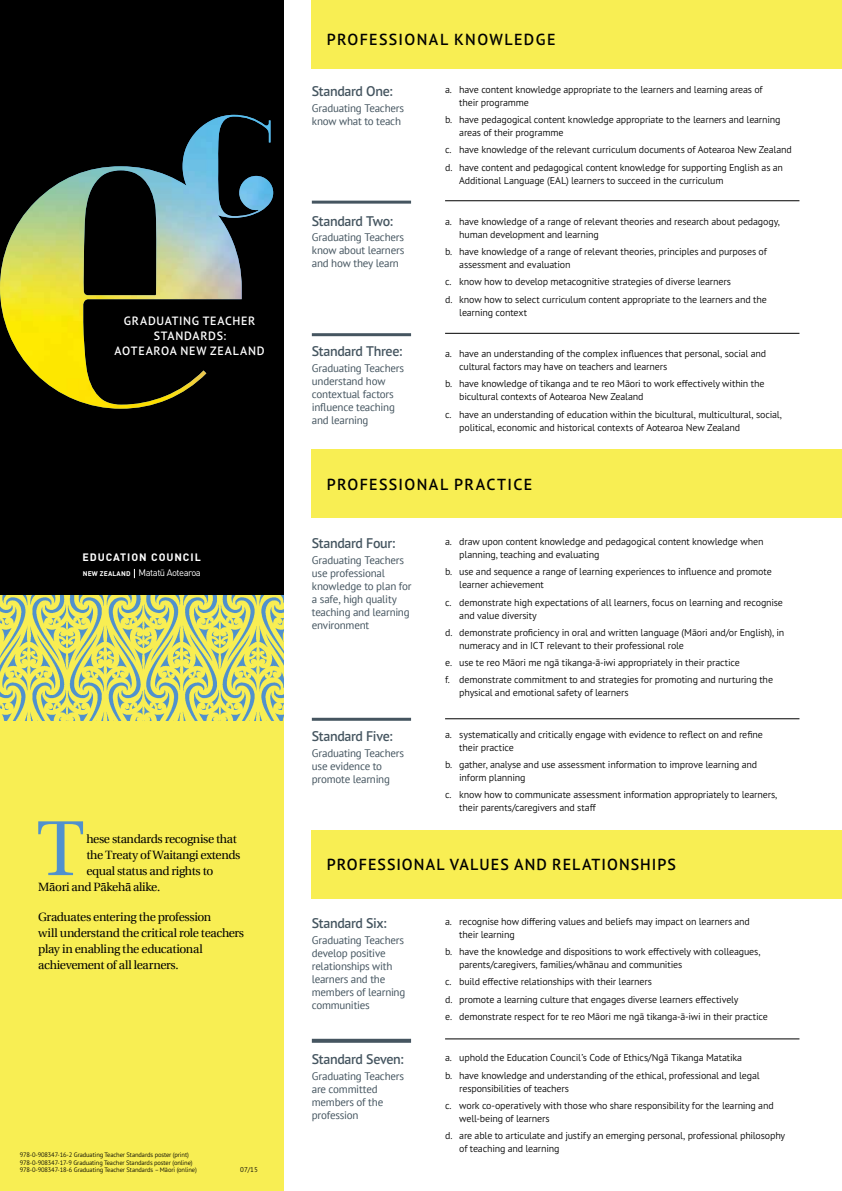
<style>
.page{position:relative;width:842px;height:1191px;background:#fff}
.page>*{position:absolute;margin:0;border:0;box-sizing:border-box;transform-origin:0 0}
.t1{font:77.7px "Utopia";color:#5091cd}
.t2{font:600 16px "PT Sans Pro";letter-spacing:.08em;color:#000}
.t3{font:600 14px "PT Sans Pro";color:#455560}
.t4{font:12px/16px "Utopia Maori Regular";letter-spacing:-.03em;color:#000}
.t5{font:600 12px/15px "PT Sans Pro";letter-spacing:.06em;color:#fff;text-align:center}
.t6{font:11px/13px "PT Sans";letter-spacing:-.02em;color:#455560}
.t7{font:700 10.6px "DIN";letter-spacing:.09em;color:#fff}
.t8{font:300 10px/13px "PT Sans Pro";letter-spacing:-.015em;color:#000}
.t9{font:9.4px "DIN";letter-spacing:-.05em;color:#fff}
.t10{font:300 7px "PT Sans Pro";color:#000}
.t11{font:300 6.5px/7.5px "PT Sans Pro";letter-spacing:-.02em;color:#000}
.s1{font-weight:700;font-size:6.7px}
</style>
<div class="page">
<div style="left:312px;top:0;width:530px;height:68px;background:#f8ee53"></div>
<div style="left:312px;top:449px;width:530px;height:68px;background:#f8ee53"></div>
<div style="left:0;top:0;width:283px;height:595px;background:#000"></div>
<div style="left:0;top:595px;width:283px;height:596px;background:#f8ee53"></div>
<img style="left:0;top:115px;width:273px;height:294px">
<hr style="left:312px;top:201px;width:99px;height:3px;background:#455560">
<hr style="left:312px;top:333px;width:99px;height:3px;background:#455560">
<hr style="left:445px;top:201px;width:354px;height:1px;background:#000">
<hr style="left:445px;top:333px;width:354px;height:1px;background:#000">
<hr style="left:312px;top:718px;width:99px;height:3px;background:#455560">
<hr style="left:445px;top:718px;width:354px;height:1px;background:#000">
<svg style="left:312px;top:1038px;width:99px;height:4px"></svg>
<hr style="left:445px;top:1038px;width:354px;height:1px;background:#000">
<div style="left:312px;top:830px;width:530px;height:68px;background:#f8ee53"></div>
<img style="left:0;top:595px;width:283px;height:126px">
<p class="t5" style="left:115px;top:313px;width:152px">GRADUATING TEACHER<br>STANDARDS:<br>AOTEAROA NEW ZEALAND</p>
<p class="t7" style="left:82px;top:550px;width:120px">EDUCATION COUNCIL</p>
<p class="t9" style="left:83px;top:567px;width:120px"><span class="s1">NEW ZEALAND</span> matat¯u aotearoa</p>
<h1 class="t1" style="left:37px;top:806px;width:50px">T</h1>
<p class="t4" style="left:86px;top:831px;width:152px">hese standards recognise that</p>
<p class="t4" style="left:86px;top:847px;width:156px">the Treaty of Waitangi extends</p>
<p class="t4" style="left:86px;top:863px;width:129px">equal status and rights to</p>
<p class="t4" style="left:38px;top:879px;width:123px">Māori and Pākehā alike.</p>
<p class="t4" style="left:38px;top:909px;width:207px">Graduates entering the profession<br>will understand the critical role teachers play in enabling the educational achievement of all learners.</p>
<p class="t11" style="left:20px;top:1151px;width:178px">978-0-908347-16-2 Graduating Teacher Standards poster (print)<br>978-0-908347-17-9 Graduating Teacher Standards poster (online)<br>978-0-908347-18-6 Graduating Teacher Standards – Māori (online)</p>
<p class="t10" style="left:240px;top:1164px;width:19px">07/15</p>
<h2 class="t2" style="left:327px;top:29px;width:230px">PROFESSIONAL KNOWLEDGE</h2>
<h3 class="t3" style="left:312px;top:82px;width:82px">STANDARD ONE:</h3>
<p class="t6" style="left:312px;top:101px;width:94px">Graduating Teachers know what to teach</p>
<h3 class="t3" style="left:312px;top:211px;width:82px">STANDARD TWO:</h3>
<p class="t6" style="left:312px;top:231px;width:94px;text-align:justify">Graduating Teachers know about learners and how they learn</p>
<h3 class="t3" style="left:312px;top:342px;width:92px">STANDARD THREE:</h3>
<p class="t6" style="left:312px;top:361px;width:94px">Graduating Teachers understand how contextual factors influence teaching and learning</p>
<p class="t8" style="left:459px;top:82px;width:305px;text-indent:-14px">a. have content knowledge appropriate to the learners and learning areas of their programme</p>
<p class="t8" style="left:459px;top:113px;width:323px;text-indent:-14px">b. have pedagogical content knowledge appropriate to the learners and learning areas of their programme</p>
<p class="t8" style="left:445px;top:141px;width:348px;line-height:17.2px">c. have knowledge of the relevant curriculum documents of Aotearoa New Zealand d. have content and pedagogical content knowledge for supporting English as an</p>
<p class="t8" style="left:459px;top:173px;width:266px">Additional Language (EAL) learners to succeed in the curriculum</p>
<p class="t8" style="left:459px;top:215px;width:322px;text-indent:-14px">a. have knowledge of a range of relevant theories and research about pedagogy, human development and learning</p>
<p class="t8" style="left:459px;top:245px;width:309px;text-indent:-14px">b. have knowledge of a range of relevant theories, principles and purposes of assessment and evaluation</p>
<p class="t8" style="left:445px;top:273px;width:323px;line-height:17.2px">c. know how to develop metacognitive strategies of diverse learners<br>d. know how to select curriculum content appropriate to the learners and the</p>
<p class="t8" style="left:459px;top:305px;width:69px">learning context</p>
<p class="t8" style="left:459px;top:347px;width:308px;text-indent:-14px">a. have an understanding of the complex influences that personal, social and cultural factors may have on teachers and learners</p>
<p class="t8" style="left:459px;top:377px;width:307px;text-indent:-14px">b. have knowledge of tikanga and te reo Māori to work effectively within the bicultural contexts of Aotearoa New Zealand</p>
<p class="t8" style="left:459px;top:407px;width:324px;text-indent:-14px">c. have an understanding of education within the bicultural, multicultural, social, political, economic and historical contexts of Aotearoa New Zealand</p>
<h2 class="t2" style="left:327px;top:473px;width:207px">PROFESSIONAL PRACTICE</h2>
<h3 class="t3" style="left:312px;top:534px;width:85px">STANDARD FOUR:</h3>
<p class="t6" style="left:312px;top:553px;width:101px">Graduating Teachers use professional knowledge to plan for a safe, high quality teaching and learning environment</p>
<h3 class="t3" style="left:312px;top:726px;width:82px">STANDARD FIVE:</h3>
<p class="t6" style="left:312px;top:746px;width:94px">Graduating Teachers use evidence to promote learning</p>
<p class="t8" style="left:459px;top:535px;width:306px;text-indent:-14px">a. draw upon content knowledge and pedagogical content knowledge when planning, teaching and evaluating</p>
<p class="t8" style="left:459px;top:565px;width:314px;text-indent:-14px">b. use and sequence a range of learning experiences to influence and promote learner achievement</p>
<p class="t8" style="left:459px;top:595px;width:325px;text-indent:-14px">c. demonstrate high expectations of all learners, focus on learning and recognise and value diversity</p>
<p class="t8" style="left:459px;top:625px;width:327px;text-indent:-14px">d. demonstrate proficiency in oral and written language (Māori and/or English), in numeracy and in ICT relevant to their professional role</p>
<p class="t8" style="left:445px;top:653px;width:329px;line-height:17.2px">e. use te reo Māori me ngā tikanga-ā-iwi appropriately in their practice<br>f. demonstrate commitment to and strategies for promoting and nurturing the</p>
<p class="t8" style="left:459px;top:686px;width:171px">physical and emotional safety of learners</p>
<p class="t8" style="left:459px;top:727px;width:305px;text-indent:-14px">a. systematically and critically engage with evidence to reflect on and refine their practice</p>
<p class="t8" style="left:459px;top:757px;width:299px;text-indent:-14px">b. gather, analyse and use assessment information to improve learning and inform planning</p>
<p class="t8" style="left:459px;top:788px;width:320px;text-indent:-14px">c. know how to communicate assessment information appropriately to learners, their parents/caregivers and staff</p>
<h2 class="t2" style="left:327px;top:854px;width:351px">PROFESSIONAL VALUES AND RELATIONSHIPS</h2>
<h3 class="t3" style="left:312px;top:914px;width:76px">STANDARD SIX:</h3>
<p class="t6" style="left:312px;top:933px;width:95px">Graduating Teachers develop positive relationships with learners and the members of learning communities</p>
<h3 class="t3" style="left:312px;top:1050px;width:93px">STANDARD SEVEN:</h3>
<p class="t6" style="left:312px;top:1069px;width:94px">Graduating Teachers are committed members of the profession</p>
<p class="t8" style="left:459px;top:914px;width:292px;text-indent:-14px">a. recognise how differing values and beliefs may impact on learners and their learning</p>
<p class="t8" style="left:459px;top:944px;width:303px;text-indent:-14px">b. have the knowledge and dispositions to work effectively with colleagues, parents/caregivers, families/whānau and communities</p>
<p class="t8" style="left:445px;top:973px;width:324px;line-height:17.2px">c. build effective relationships with their learners<br>d. promote a learning culture that engages diverse learners effectively<br>e. demonstrate respect for te reo Māori me ngā tikanga-ā-iwi in their practice</p>
<p class="t8" style="left:445px;top:1048px;width:316px;line-height:17.2px">a. uphold the Education Council’s Code of Ethics/Ngā Tikanga Matatika<br>b. have knowledge and understanding of the ethical, professional and legal</p>
<p class="t8" style="left:445px;top:1079px;width:330px;line-height:17.2px;text-indent:14px">responsibilities of teachers<br>c. work co-operatively with those who share responsibility for the learning and</p>
<p class="t8" style="left:445px;top:1109px;width:342px;line-height:17.3px;text-indent:14px">well-being of learners<br>d. are able to articulate and justify an emerging personal, professional philosophy</p>
<p class="t8" style="left:459px;top:1141px;width:102px">of teaching and learning</p>
</div>
